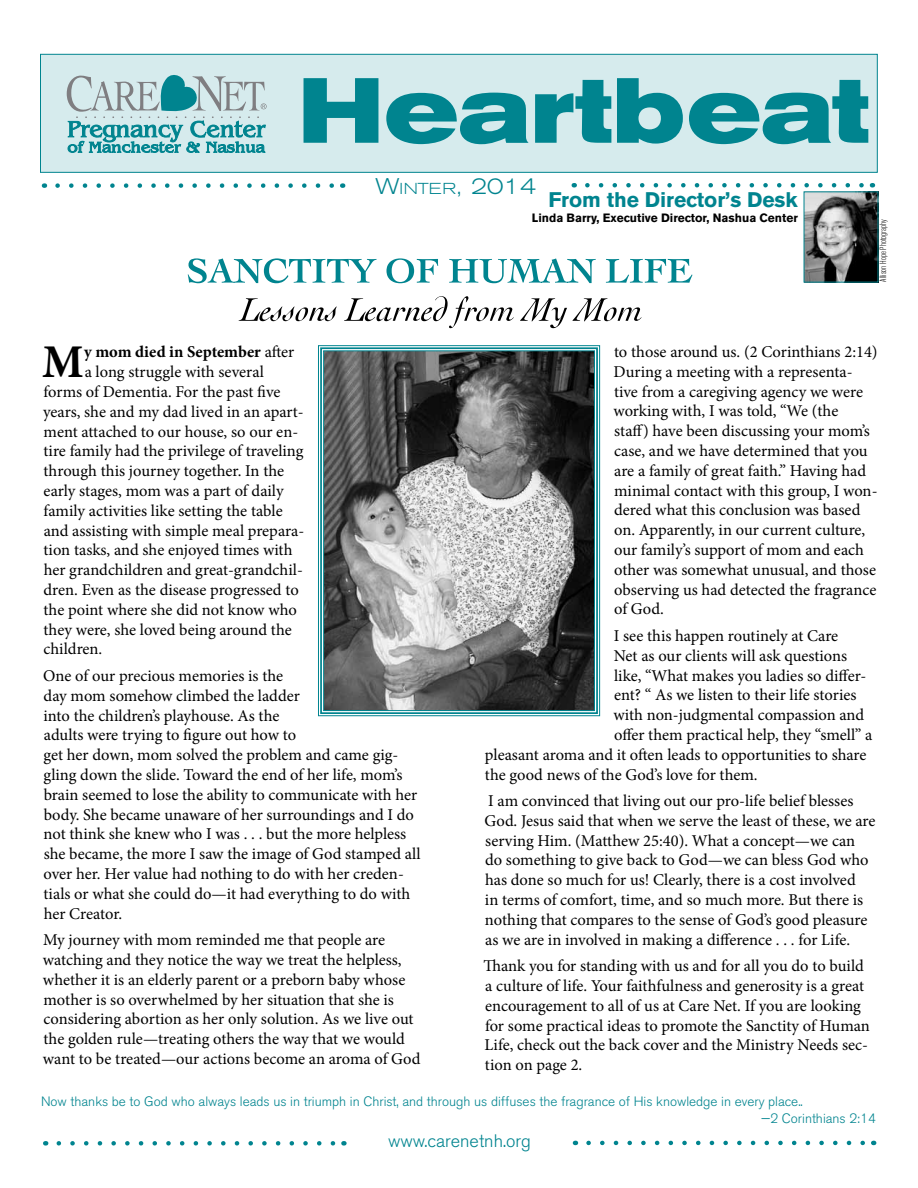
<style>
.page{position:relative;width:918px;height:1188px;background:#fff}
.page>*{position:absolute;margin:0;border:0;box-sizing:border-box;transform-origin:0 0}
.t1{font:700 46.95px "Minion Pro";color:#000}
.t2{font:300 expanded 22.5px "Akzidenz Grotesk BE";color:#00848f}
.t3{font:700 21px "Akzidenz Grotesk BE";color:#00848f}
.t4{font:300 18px "Akzidenz Grotesk BE";color:#00848f}
.t5{font:16.5px/19.8px "Minion Pro";letter-spacing:-.005em;color:#000}
.t6{font:700 16.5px "Minion Pro";color:#000}
.t7{font:300 13.5px/16.5px "Akzidenz Grotesk BE";color:#00848f}
.t8{font:700 12px "Akzidenz Grotesk BE";color:#000}
.t9{font:300 condensed 9px "Akzidenz Grotesk BE";color:#000}
.s1{font-size:15.75px}
.s2{font-weight:400}
</style>
<div class="page">
<svg style="left:587px;top:183px;width:277px;height:5px"></svg>
<svg style="left:58px;top:183px;width:276px;height:5px"></svg>
<svg style="left:589px;top:1141px;width:276px;height:4px"></svg>
<svg style="left:59px;top:1141px;width:277px;height:5px"></svg>
<div style="left:40px;top:54px;width:838px;height:119px;background:#d6ebed;border:1px solid #00848f"></div>
<svg style="left:304px;top:78px;width:564px;height:66px"></svg>
<svg style="left:67px;top:75px;width:200px;height:77px"></svg>
<img style="left:806px;top:194px;width:70px;height:86px">
<svg style="left:188px;top:258px;width:504px;height:25px"></svg>
<svg style="left:239px;top:296px;width:403px;height:32px"></svg>
<svg style="left:320px;top:347px;width:278px;height:367px"></svg>
<svg style="left:323px;top:350px;width:272px;height:361px;background:#727677"></svg>
<h2 class="t2" style="left:376px;top:174px;width:162px">W<span class="s1">INTER</span>, 2014</h2>
<p class="t3" style="left:548px;top:188px;width:251px">From the Director’s Desk</p>
<p class="t8" style="left:532px;top:211px;width:267px">Linda Barry, Executive Director, Nashua Center</p>
<p class="t9" style="left:878px;top:282px;width:64px;rotate:-90deg">Allison Hope Photography</p>
<h1 class="t1" style="left:42px;top:329px;width:43px">M</h1>
<p class="t6" style="left:84px;top:341px;width:212px">y mom died in September <span class="s2">after</span></p>
<p class="t5" style="left:85px;top:362px;width:181px">a long struggle with several</p>
<p class="t5" style="left:44px;top:382px;width:238px">forms of Dementia. For the past five</p>
<p class="t5" style="left:43px;top:402px;width:262px">years, she and my dad lived in an apart-</p>
<p class="t5" style="left:44px;top:422px;width:256px">ment attached to our house, so our en-</p>
<p class="t5" style="left:44px;top:441px;width:262px">tire family had the privilege of traveling</p>
<p class="t5" style="left:44px;top:461px;width:242px">through this journey together. In the</p>
<p class="t5" style="left:44px;top:481px;width:242px">early stages, mom was a part of daily</p>
<p class="t5" style="left:44px;top:501px;width:241px">family activities like setting the table</p>
<p class="t5" style="left:44px;top:521px;width:262px">and assisting with simple meal prepara-</p>
<p class="t5" style="left:44px;top:540px;width:251px">tion tasks, and she enjoyed times with</p>
<p class="t5" style="left:44px;top:560px;width:261px">her grandchildren and great-grandchil-</p>
<p class="t5" style="left:44px;top:580px;width:257px">dren. Even as the disease progressed to</p>
<p class="t5" style="left:44px;top:600px;width:255px">the point where she did not know who</p>
<p class="t5" style="left:44px;top:620px;width:250px">they were, she loved being around the</p>
<p class="t5" style="left:44px;top:639px;width:60px">children.</p>
<p class="t5" style="left:43px;top:666px;width:379px">One of our precious memories is the<br>day mom somehow climbed the ladder<br>into the children’s playhouse. As the<br>adults were trying to figure out how to<br>get her down, mom solved the problem and came gig&shy;gling down the slide. Toward the end of her life, mom’s brain seemed to lose the ability to communicate with her body. She became unaware of her surroundings and I do not think she knew who I was . . . but the more helpless she became, the more I saw the image of God stamped all over her. Her value had nothing to do with her creden&shy;tials or what she could do—it had everything to do with her Creator.</p>
<p class="t5" style="left:43px;top:930px;width:379px">My journey with mom reminded me that people are watching and they notice the way we treat the helpless, whether it is an elderly parent or a preborn baby whose mother is so overwhelmed by her situation that she is considering abortion as her only solution. As we live out the golden rule—treating others the way that we would want to be treated—our actions become an aroma of God</p>
<p class="t5" style="left:614px;top:342px;width:266px">to those around us. (2 Corinthians 2:14)<br>During a meeting with a representa&shy;tive from a caregiving agency we were working with, I was told, “We (the<br>staff) have been discussing your mom’s case, and we have determined that you are a family of great faith.” Having had minimal contact with this group, I won&shy;dered what this conclusion was based on. Apparently, in our current culture, our family’s support of mom and each other was somewhat unusual, and those observing us had detected the fragrance of God.</p>
<p class="t5" style="left:614px;top:626px;width:226px">I see this happen routinely at Care</p>
<p class="t5" style="left:614px;top:646px;width:235px">Net as our clients will ask questions</p>
<p class="t5" style="left:614px;top:665px;width:254px">like, “What makes you ladies so differ-</p>
<p class="t5" style="left:614px;top:685px;width:244px">ent? “ As we listen to their life stories</p>
<p class="t5" style="left:614px;top:705px;width:252px">with non-judgmental compassion and</p>
<p class="t5" style="left:614px;top:725px;width:260px">offer them practical help, they “smell” a</p>
<p class="t5" style="left:485px;top:745px;width:383px">pleasant aroma and it often leads to opportunities to share</p>
<p class="t5" style="left:485px;top:764px;width:274px">the good news of the God’s love for them.</p>
<p class="t5" style="left:485px;top:791px;width:393px">I am convinced that living out our pro-life belief blesses God. Jesus said that when we serve the least of these, we are serving Him. (Matthew 25:40). What a concept—we can do something to give back to God—we can bless God who has done so much for us! Clearly, there is a cost involved<br>in terms of comfort, time, and so much more. But there is nothing that compares to the sense of God’s good pleasure as we are in involved in making a difference . . . for Life.</p>
<p class="t5" style="left:483px;top:956px;width:388px">Thank you for standing with us and for all you do to build a culture of life. Your faithfulness and generosity is a great encouragement to all of us at Care Net. If you are looking for some practical ideas to promote the Sanctity of Human Life, check out the back cover and the Ministry Needs sec&shy;tion on page 2.</p>
<p class="t7" style="left:761px;top:1094px;width:116px;text-indent:-720px">Now thanks be to God who always leads us in triumph in Christ, and through us diffuses the fragrance of His knowledge in every place..<br>—2 Corinthians 2:14</p>
<p class="t4" style="left:388px;top:1131px;width:144px">www.carenetnh.org</p>
</div>
